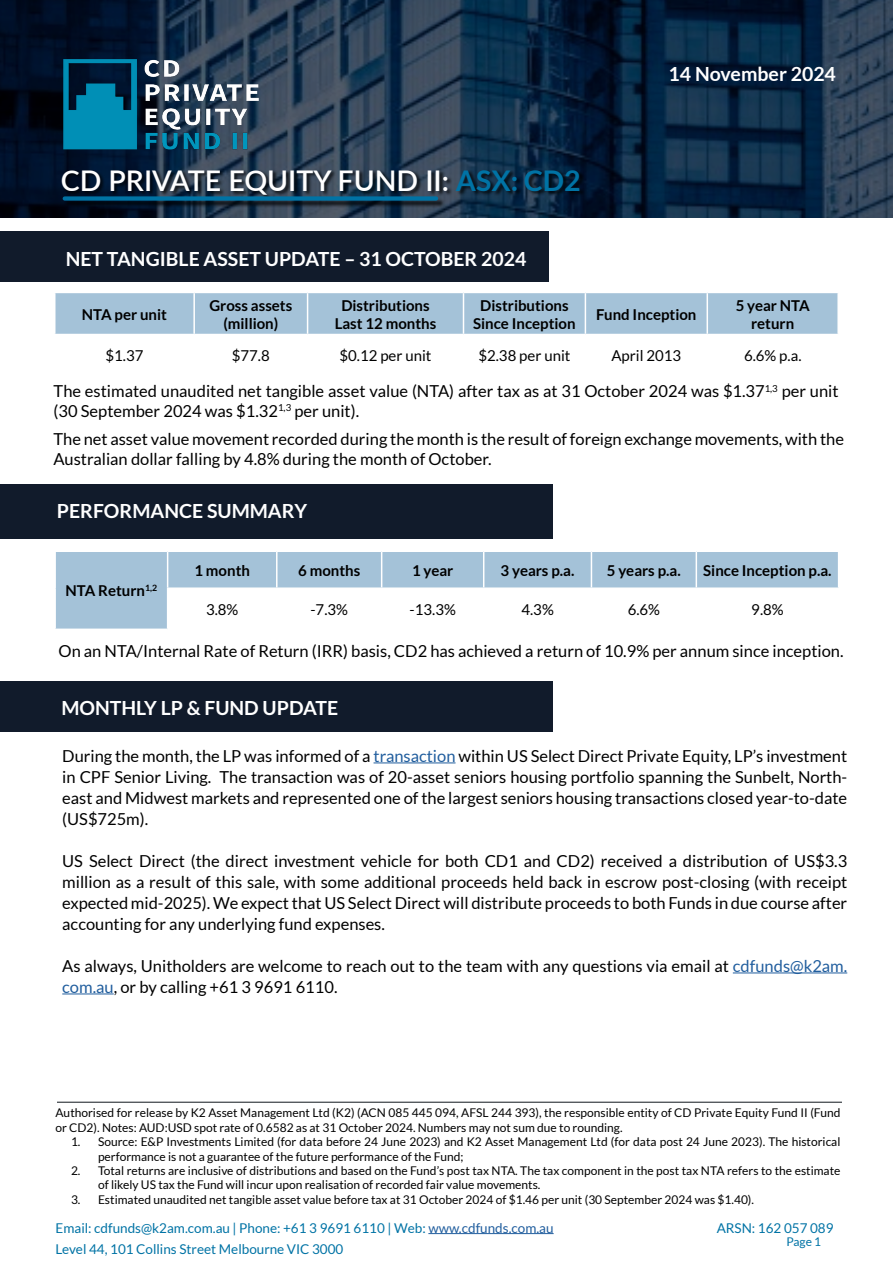
<style>
.page{position:relative;width:893px;height:1263px;background:#fff}
.page>*{position:absolute;margin:0;border:0;box-sizing:border-box;transform-origin:0 0}
.t1{font:600 28.5px "Lato";color:#fff}
.t2{font:700 19.5px "Lato";color:#fff}
.t3{font:16.5px/21px "Lato";color:#000}
.t4{font:700 15px/18px "Lato";color:#000;text-align:center}
.t5{font:15px "Lato";color:#000}
.t6{font:13.5px "Lato";color:#0073a5}
.t7{font:12px/14.4px "Lato";color:#000}
.t8{font:12px "Lato";color:#0073a5}
.s1{font-weight:700;color:#0073a5}
.s2{color:#215e9e}
</style>
<div class="page">
<svg style="left:0;top:0;width:893px;height:218px;background:#152b43"></svg>
<div style="left:62px;top:170px;width:523px;height:30px;background:#000;opacity:.75"></div>
<div style="left:64px;top:198px;width:381px;height:10px;background:#000;opacity:.75"></div>
<div style="left:65px;top:196px;width:371px;height:5px;background:#0073a5"></div>
<div style="left:0;top:232px;width:548px;height:50px;background:#111b2b"></div>
<div style="left:56px;top:293px;width:781px;height:41px;background:#a4c2d8"></div>
<hr style="left:193px;top:293px;width:2px;height:41px;background:#fff">
<hr style="left:307px;top:293px;width:1px;height:41px;background:#fff">
<hr style="left:463px;top:293px;width:1px;height:41px;background:#fff">
<hr style="left:585px;top:293px;width:1px;height:41px;background:#fff">
<hr style="left:706px;top:293px;width:2px;height:41px;background:#fff">
<div style="left:0;top:484px;width:553px;height:55px;background:#111b2b"></div>
<div style="left:56px;top:552px;width:782px;height:76px;background:#a4c2d8"></div>
<svg style="left:168px;top:589px;width:670px;height:39px"></svg>
<hr style="left:167px;top:552px;width:1px;height:35px;background:#fff">
<hr style="left:276px;top:552px;width:2px;height:35px;background:#fff">
<hr style="left:381px;top:552px;width:1px;height:35px;background:#fff">
<hr style="left:483px;top:552px;width:1px;height:35px;background:#fff">
<hr style="left:591px;top:552px;width:1px;height:35px;background:#fff">
<hr style="left:696px;top:552px;width:1px;height:35px;background:#fff">
<hr style="left:167px;top:587px;width:110px;height:2px;background:#fff">
<hr style="left:167px;top:589px;width:1px;height:39px;background:#fff">
<hr style="left:277px;top:587px;width:105px;height:2px;background:#fff">
<hr style="left:276px;top:589px;width:2px;height:39px;background:#fff">
<hr style="left:382px;top:587px;width:102px;height:2px;background:#fff">
<hr style="left:381px;top:589px;width:1px;height:39px;background:#fff">
<hr style="left:484px;top:587px;width:107px;height:2px;background:#fff">
<hr style="left:483px;top:589px;width:1px;height:39px;background:#fff">
<hr style="left:591px;top:587px;width:105px;height:2px;background:#fff">
<hr style="left:591px;top:589px;width:1px;height:39px;background:#fff">
<hr style="left:696px;top:587px;width:143px;height:2px;background:#fff">
<hr style="left:696px;top:589px;width:1px;height:39px;background:#fff">
<img style="left:61px;top:54px;width:216px;height:105px">
<hr style="left:428px;top:1233px;width:126px;height:1px;background:#215e9e">
<hr style="left:57px;top:1102px;width:785px;height:1px;background:#54595e">
<hr style="left:374px;top:762px;width:82px;height:1px;background:#215e9e">
<hr style="left:733px;top:972px;width:114px;height:1px;background:#215e9e">
<hr style="left:62px;top:993px;width:52px;height:1px;background:#215e9e">
<div style="left:0;top:681px;width:553px;height:51px;background:#111b2b"></div>
<h1 class="t1" style="left:61px;top:160px;width:521px">CD PRIVATE EQUITY FUND II: <span class="s1">ASX: CD2</span></h1>
<p class="t2" style="left:66px;top:247px;width:462px">NET TANGIBLE ASSET UPDATE – 31 OCTOBER 2024</p>
<p class="t2" style="left:669px;top:63px;width:169px">14 November 2024</p>
<p class="t4" style="left:82px;top:305px;width:87px">NTA per unit</p>
<p class="t4" style="left:209px;top:296px;width:84px">Gross assets (million)</p>
<p class="t4" style="left:335px;top:296px;width:103px">Distributions<br>Last 12 months</p>
<p class="t4" style="left:473px;top:296px;width:104px">Distributions<br>Since Inception</p>
<p class="t4" style="left:596px;top:305px;width:102px">Fund Inception</p>
<p class="t4" style="left:736px;top:296px;width:76px">5 year NTA return</p>
<p class="t5" style="left:105px;top:347px;width:39px">$1.37</p>
<p class="t5" style="left:232px;top:347px;width:39px">$77.8</p>
<p class="t5" style="left:339px;top:347px;width:94px">$0.12 per unit</p>
<p class="t5" style="left:478px;top:347px;width:94px">$2.38 per unit</p>
<p class="t5" style="left:611px;top:347px;width:71px">April 2013</p>
<p class="t5" style="left:744px;top:347px;width:59px">6.6% p.a.</p>
<p class="t3" style="left:54px;top:381px;width:786px;line-height:19.8px">The estimated unaudited net tangible asset value (NTA) after tax as at 31 October 2024 was $1.37<sup>1,3</sup> per unit (30 September 2024 was $1.32<sup>1,3</sup> per unit).</p>
<p class="t3" style="left:53px;top:429px;width:792px;line-height:19.8px">The net asset value movement recorded during the month is the result of foreign exchange movements, with the<br>Australian dollar falling by 4.8% during the month of October.</p>
<p class="t2" style="left:57px;top:500px;width:252px">PERFORMANCE SUMMARY</p>
<p class="t4" style="left:66px;top:582px;width:93px">NTA Return<sup>1,2</sup></p>
<p class="t4" style="left:194px;top:561px;width:57px">1 month</p>
<p class="t4" style="left:298px;top:561px;width:64px">6 months</p>
<p class="t4" style="left:412px;top:561px;width:43px">1 year</p>
<p class="t4" style="left:501px;top:561px;width:75px">3 years p.a.</p>
<p class="t4" style="left:607px;top:561px;width:75px">5 years p.a.</p>
<p class="t4" style="left:703px;top:561px;width:130px">Since Inception p.a.</p>
<p class="t5" style="left:206px;top:601px;width:34px">3.8%</p>
<p class="t5" style="left:310px;top:601px;width:39px">-7.3%</p>
<p class="t5" style="left:410px;top:601px;width:48px">-13.3%</p>
<p class="t5" style="left:521px;top:601px;width:34px">4.3%</p>
<p class="t5" style="left:628px;top:601px;width:34px">6.6%</p>
<p class="t5" style="left:751px;top:601px;width:34px">9.8%</p>
<p class="t3" style="left:58px;top:640px;width:787px">On an NTA/Internal Rate of Return (IRR) basis, CD2 has achieved a return of 10.9% per annum since inception.</p>
<p class="t2" style="left:62px;top:697px;width:278px">MONTHLY LP &amp; FUND UPDATE</p>
<p class="t3" style="left:62px;top:745px;width:787px;text-align:justify">During the month, the LP was informed of a <span class="s2">transaction</span> within US Select Direct Private Equity, LP’s investment in CPF Senior Living. The transaction was of 20-asset seniors housing portfolio spanning the Sunbelt, North&shy;east and Midwest markets and represented one of the largest seniors housing transactions closed year-to-date (US$725m).</p>
<p class="t3" style="left:62px;top:850px;width:787px;text-align:justify">US Select Direct (the direct investment vehicle for both CD1 and CD2) received a distribution of US$3.3 million as a result of this sale, with some additional proceeds held back in escrow post-closing (with receipt expected mid-2025). We expect that US Select Direct will distribute proceeds to both Funds in due course after accounting for any underlying fund expenses.</p>
<p class="t3" style="left:62px;top:955px;width:786px">As always, Unitholders are welcome to reach out to the team with any questions via email at <span class="s2">cdfunds@k2am. com.au</span>, or by calling +61 3 9691 6110.</p>
<p class="t7" style="left:56px;top:1106px;width:786px">Authorised for release by K2 Asset Management Ltd (K2) (ACN 085 445 094, AFSL 244 393), the responsible entity of CD Private Equity Fund II (Fund or CD2). Notes: AUD:USD spot rate of 0.6582 as at 31 October 2024. Numbers may not sum due to rounding.</p>
<p class="t7" style="left:98px;top:1134px;width:744px;text-indent:-27px">1. Source: E&amp;P Investments Limited (for data before 24 June 2023) and K2 Asset Management Ltd (for data post 24 June 2023). The historical performance is not a guarantee of the future performance of the Fund;</p>
<p class="t7" style="left:98px;top:1163px;width:744px;text-indent:-27px">2. Total returns are inclusive of distributions and based on the Fund’s post tax NTA. The tax component in the post tax NTA refers to the estimate of likely US tax the Fund will incur upon realisation of recorded fair value movements.</p>
<p class="t7" style="left:71px;top:1192px;width:685px">3. Estimated unaudited net tangible asset value before tax at 31 October 2024 of $1.46 per unit (30 September 2024 was $1.40).</p>
<p class="t6" style="left:56px;top:1220px;width:499px">Email: cdfunds@k2am.com.au | Phone: +61 3 9691 6110 | Web: <span class="s2">www.cdfunds.com.au</span></p>
<p class="t6" style="left:717px;top:1220px;width:118px">ARSN: 162 057 089</p>
<p class="t6" style="left:56px;top:1241px;width:289px">Level 44, 101 Collins Street Melbourne VIC 3000</p>
<p class="t8" style="left:786px;top:1235px;width:36px">Page 1</p>
</div>
